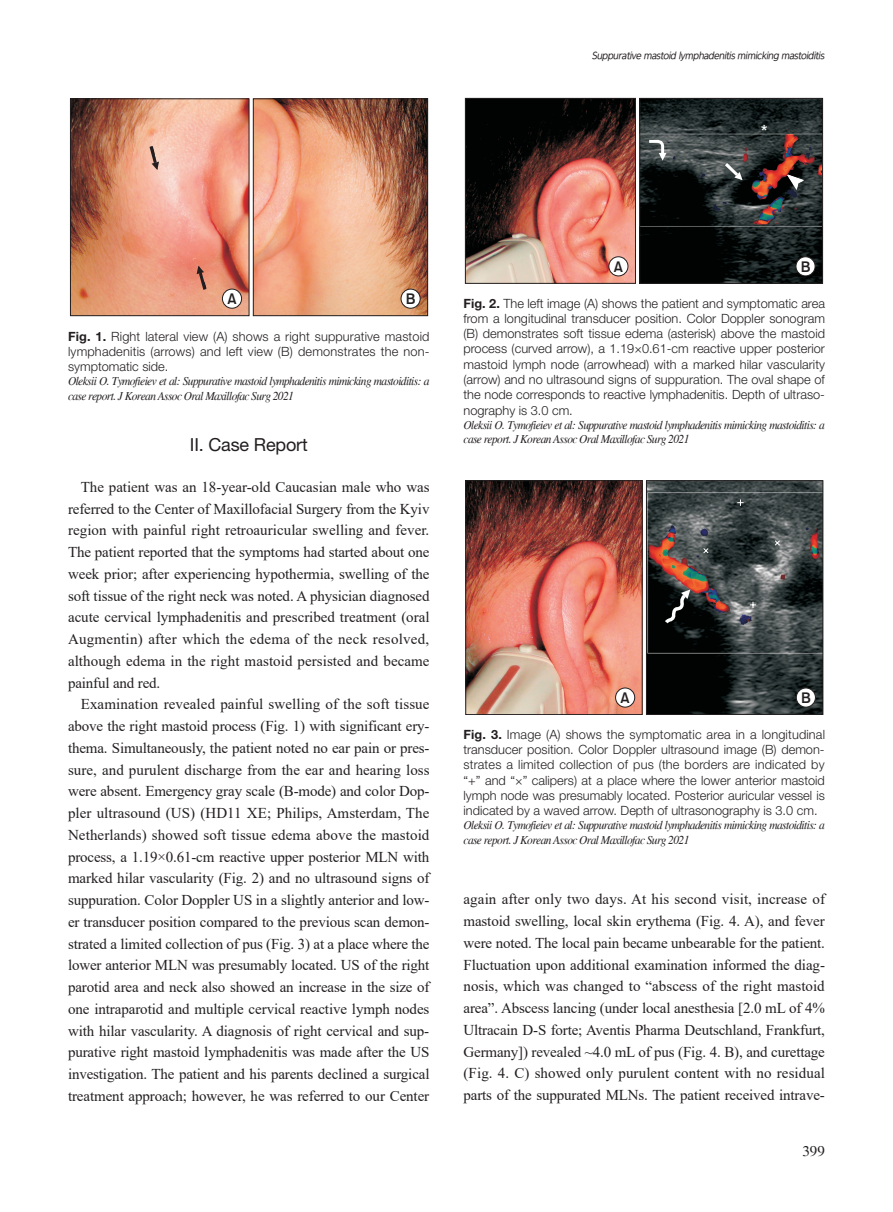
<style>
.page{position:relative;width:893px;height:1212px;background:#fff}
.page>*{position:absolute;margin:0;border:0;box-sizing:border-box;transform-origin:0 0}
.t1{font:18px "Helvetica Neue LT Pro";letter-spacing:-.01em;color:#231f20}
.t2{font:18px "Arial";color:#fff}
.t3{font:15px/21.8px "Times New Roman";letter-spacing:-.005em;color:#231f20;text-align:justify}
.t4{font:15px "Gothic 725 BT Bold A";color:#231f20}
.t5{font:15px "Times";color:#231f20}
.t6{font:300 12.75px/15.3px "Helvetica Neue LT Pro";color:#231f20;text-align:justify}
.t7{font:italic 12px/14.4px "Times";letter-spacing:-.05em;color:#231f20;scale:.95 1}
.t8{font:italic 10.5px "Bareun Dotum 1";color:#231f20;scale:.9 1}
.s1{font-weight:700}
</style>
<div class="page">
<svg style="left:465px;top:98px;width:358px;height:186px;background:#4d3934"></svg>
<div style="left:609px;top:257px;width:19px;height:19px;background:#fff;border-radius:50%"></div>
<div style="left:609px;top:256px;width:19px;height:20px;border:1px solid #231f20;border-radius:50%"></div>
<div style="left:796px;top:257px;width:19px;height:19px;background:#fff;border-radius:50%"></div>
<div style="left:796px;top:256px;width:19px;height:20px;border:1px solid #231f20;border-radius:50%"></div>
<svg style="left:722px;top:160px;width:20px;height:20px"></svg>
<svg style="left:787px;top:174px;width:17px;height:16px"></svg>
<svg style="left:646px;top:138px;width:20px;height:23px"></svg>
<img style="left:465px;top:480px;width:358px;height:235px">
<div style="left:616px;top:688px;width:19px;height:19px;background:#fff;border-radius:50%"></div>
<div style="left:615px;top:688px;width:20px;height:19px;border:1px solid #231f20;border-radius:50%"></div>
<div style="left:796px;top:688px;width:19px;height:19px;background:#fff;border-radius:50%"></div>
<div style="left:796px;top:688px;width:20px;height:19px;border:1px solid #231f20;border-radius:50%"></div>
<svg style="left:702px;top:499px;width:79px;height:110px;background:#4a4f4f"></svg>
<svg style="left:663px;top:525px;width:27px;height:101px;background:#61473f"></svg>
<img style="left:70px;top:98px;width:358px;height:218px">
<div style="left:222px;top:289px;width:20px;height:19px;background:#fff;border-radius:50%"></div>
<div style="left:222px;top:289px;width:20px;height:19px;border:1px solid #231f20;border-radius:50%"></div>
<div style="left:401px;top:289px;width:19px;height:19px;background:#fff;border-radius:50%"></div>
<div style="left:401px;top:289px;width:19px;height:19px;border:1px solid #231f20;border-radius:50%"></div>
<svg style="left:147px;top:143px;width:12px;height:27px"></svg>
<svg style="left:197px;top:266px;width:11px;height:27px"></svg>
<p class="t8" style="left:592px;top:51px;width:262px">Suppurative mastoid lymphadenitismimicking mastoiditis</p>
<p class="t2" style="left:761px;top:120px;width:9px">*</p>
<p class="t4" style="left:227px;top:290px;width:11px">A</p>
<p class="t4" style="left:406px;top:290px;width:11px">B</p>
<p class="t6" style="left:68px;top:328px;width:363px"><span class="s1">Fig. 1.</span> Right lateral view (A) shows a right suppurative mastoid lymphadenitis (arrows) and left view (B) demonstrates the non&shy;symptomatic side.</p>
<p class="t7" style="left:68px;top:374px;width:382px">Oleksii O. Tymofieiev et al: Suppurative mastoid lymphadenitis mimicking mastoiditis: a case report. J Korean Assoc Oral Maxillofac Surg 2021</p>
<p class="t1" style="left:190px;top:434px;width:119px">II. Case Report</p>
<p class="t3" style="left:68px;top:475px;width:363px;text-indent:13px">The patient was an 18-year-old Caucasian male who was referred to the Center of Maxillofacial Surgery from the Kyiv region with painful right retroauricular swelling and fever.<br>The patient reported that the symptoms had started about one week prior; after experiencing hypothermia, swelling of the soft tissue of the right neck was noted. A physician diagnosed acute cervical lymphadenitis and prescribed treatment (oral Augmentin) after which the edema of the neck resolved, although edema in the right mastoid persisted and became painful and red.</p>
<p class="t3" style="left:68px;top:693px;width:363px;text-indent:13px">Examination revealed painful swelling of the soft tissue above the right mastoid process (Fig. 1) with significant ery&shy;thema. Simultaneously, the patient noted no ear pain or pres&shy;sure, and purulent discharge from the ear and hearing loss were absent. Emergency gray scale (B-mode) and color Dop&shy;pler ultrasound (US) (HD11 XE; Philips, Amsterdam, The Netherlands) showed soft tissue edema above the mastoid process, a 1.19×0.61-cm reactive upper posterior MLN with marked hilar vascularity (Fig. 2) and no ultrasound signs of suppuration. Color Doppler US in a slightly anterior and low&shy;er transducer position compared to the previous scan demon&shy;strated a limited collection of pus (Fig. 3) at a place where the lower anterior MLN was presumably located. US of the right parotid area and neck also showed an increase in the size of one intraparotid and multiple cervical reactive lymph nodes with hilar vascularity. A diagnosis of right cervical and sup&shy;purative right mastoid lymphadenitis was made after the US investigation. The patient and his parents declined a surgical treatment approach; however, he was referred to our Center</p>
<p class="t4" style="left:614px;top:258px;width:11px">A</p>
<p class="t4" style="left:801px;top:258px;width:11px">B</p>
<p class="t6" style="left:463px;top:295px;width:363px"><span class="s1">Fig. 2.</span> The left image (A) shows the patient and symptomatic area from a longitudinal transducer position. Color Doppler sonogram (B) demonstrates soft tissue edema (asterisk) above the mastoid process (curved arrow), a 1.19×0.61-cm reactive upper posterior mastoid lymph node (arrowhead) with a marked hilar vascularity (arrow) and no ultrasound signs of suppuration. The oval shape of the node corresponds to reactive lymphadenitis. Depth of ultraso&shy;nography is 3.0 cm.</p>
<p class="t7" style="left:463px;top:418px;width:382px">Oleksii O. Tymofieiev et al: Suppurative mastoid lymphadenitis mimicking mastoiditis: a case report. J Korean Assoc Oral Maxillofac Surg 2021</p>
<p class="t4" style="left:621px;top:689px;width:11px">A</p>
<p class="t4" style="left:801px;top:689px;width:11px">B</p>
<p class="t6" style="left:463px;top:726px;width:363px"><span class="s1">Fig. 3.</span> Image (A) shows the symptomatic area in a longitudinal transducer position. Color Doppler ultrasound image (B) demon&shy;strates a limited collection of pus (the borders are indicated by “+” and “×” calipers) at a place where the lower anterior mastoid lymph node was presumably located. Posterior auricular vessel is indicated by a waved arrow. Depth of ultrasonography is 3.0 cm.</p>
<p class="t7" style="left:463px;top:818px;width:382px">Oleksii O. Tymofieiev et al: Suppurative mastoid lymphadenitis mimicking mastoiditis: a case report. J Korean Assoc Oral Maxillofac Surg 2021</p>
<p class="t3" style="left:463px;top:888px;width:363px">again after only two days. At his second visit, increase of mastoid swelling, local skin erythema (Fig. 4. A), and fever were noted. The local pain became unbearable for the patient.<br>Fluctuation upon additional examination informed the diag&shy;nosis, which was changed to “abscess of the right mastoid area”. Abscess lancing (under local anesthesia [2.0 mL of 4% Ultracain D-S forte; Aventis Pharma Deutschland, Frankfurt, Germany]) revealed ~4.0 mL of pus (Fig. 4. B), and curettage (Fig. 4. C) showed only purulent content with no residual parts of the suppurated MLNs. The patient received intrave-</p>
<p class="t5" style="left:802px;top:1143px;width:24px">399</p>
</div>
